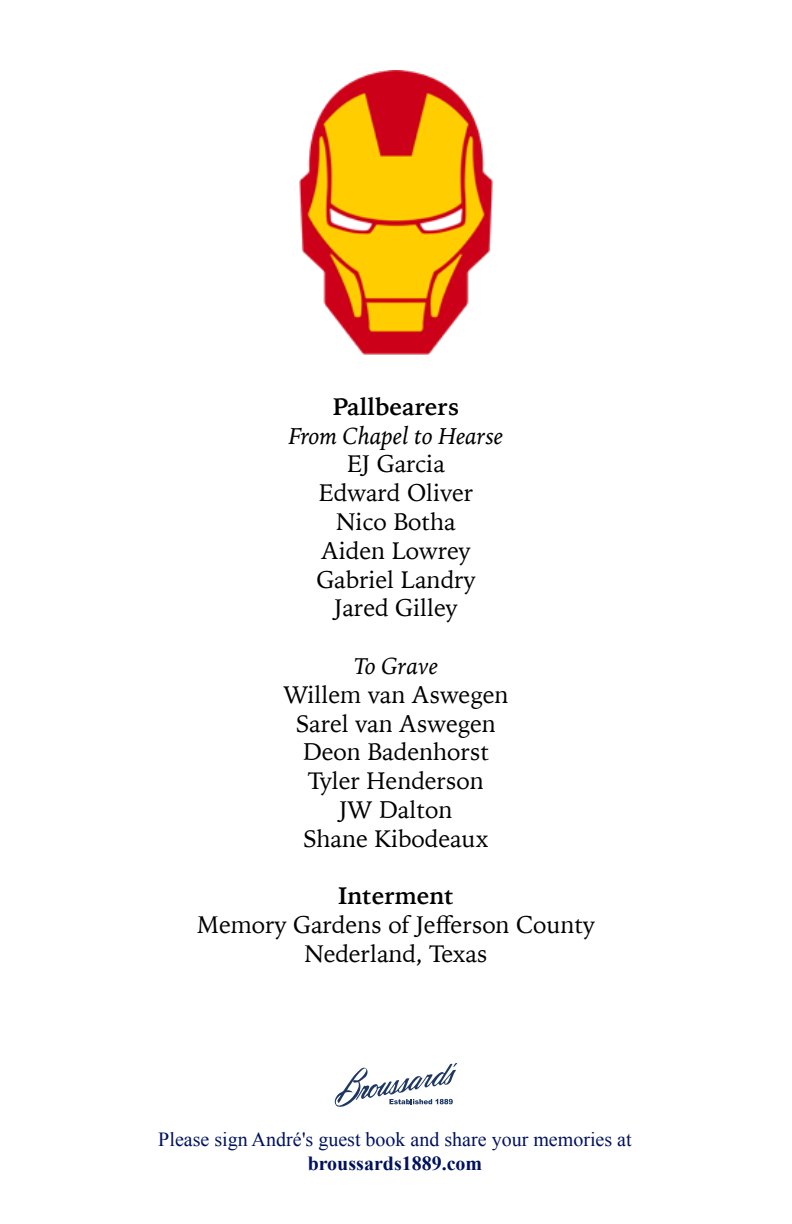
<style>
.page{position:relative;width:792px;height:1224px;background:#fff}
.page>*{position:absolute;margin:0;border:0;box-sizing:border-box;transform-origin:0 0}
.t1{font:24px/28.8px "Iowan Old Style";color:#000;text-align:center}
.t2{font:italic 24px "Iowan Old Style";color:#000}
.t3{font:700 24px "Iowan Old Style";color:#000}
.t4{font:20px "Times New Roman";color:#00115e}
.t5{font:700 20px "Times New Roman";color:#00115e}
</style>
<div class="page">
<svg style="left:335px;top:1063px;width:122px;height:44px"></svg>
<img style="left:299px;top:70px;width:194px;height:285px">
<p class="t3" style="left:333px;top:385px;width:128px">Pallbearers</p>
<p class="t2" style="left:289px;top:414px;width:216px">From Chapel to Hearse</p>
<p class="t1" style="left:316px;top:449px;width:161px">EJ Garcia<br>Edward Oliver<br>Nico Botha<br>Aiden Lowrey<br>Gabriel Landry<br>Jared Gilley</p>
<p class="t2" style="left:354px;top:645px;width:86px">To Grave</p>
<p class="t1" style="left:284px;top:679px;width:226px">Willem van Aswegen<br>Sarel van Aswegen<br>Deon Badenhorst<br>Tyler Henderson<br>JW Dalton<br>Shane Kibodeaux</p>
<p class="t3" style="left:338px;top:874px;width:117px">Interment</p>
<p class="t1" style="left:197px;top:909px;width:399px">Memory Gardens of Jefferson County<br>Nederland, Texas</p>
<p class="t4" style="left:158px;top:1126px;width:475px">Please sign André's guest book and share your memories at</p>
<p class="t5" style="left:308px;top:1149px;width:176px">broussards1889.com</p>
</div>
